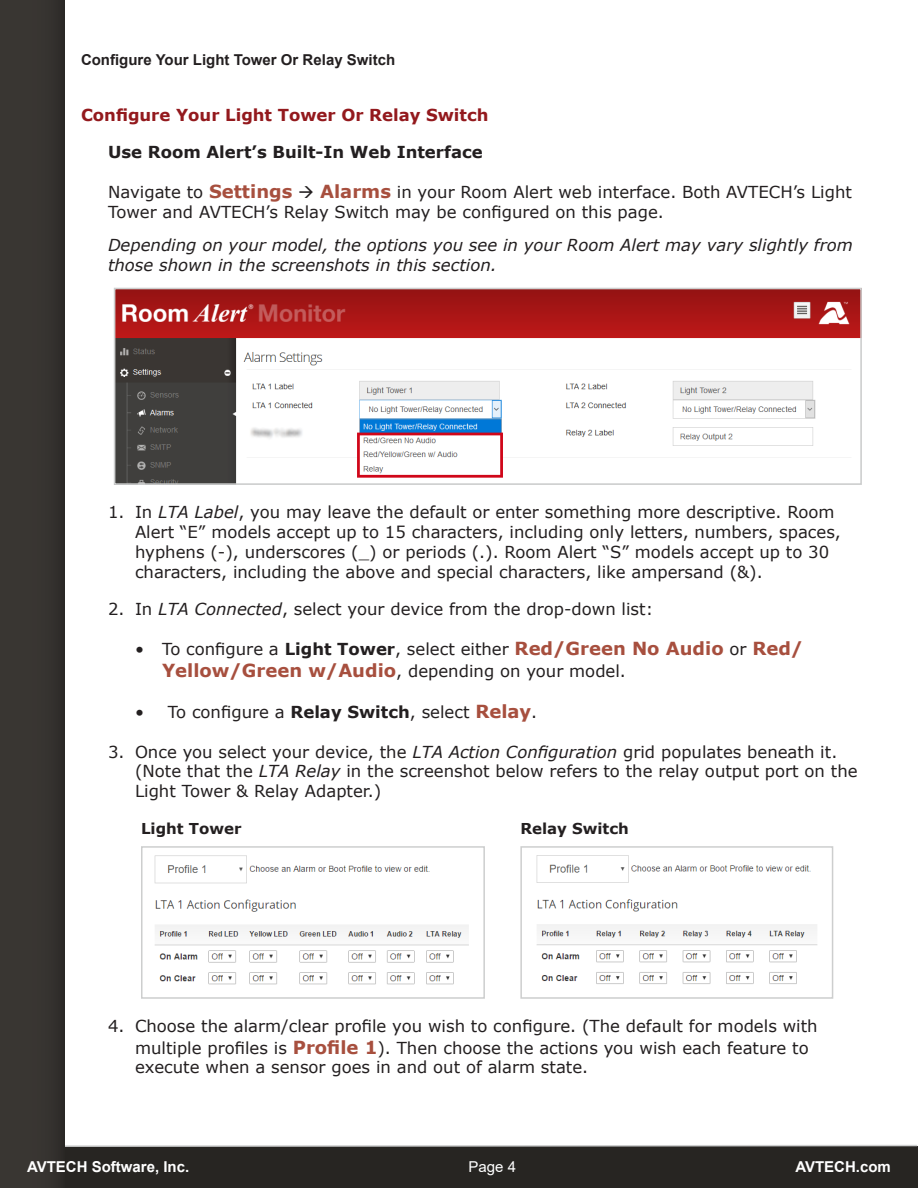
<style>
.page{position:relative;width:918px;height:1188px;background:#fff}
.page>*{position:absolute;margin:0;border:0;box-sizing:border-box;transform-origin:0 0}
.Body_Para_Indent{font:16.5px/19.8px "Verdana";color:#231f20}
.Body_Para_Indent-2{font:italic 16.5px/19.8px "Verdana";color:#231f20}
.H1_Red{font:700 16.5px "Verdana";color:#93191d}
.H2_Black_Indent{font:700 16.5px "Verdana";color:#231f20}
.t1{font:700 15px "Arial";color:#231f20}
.t2{font:700 15px "Arial";color:#fff}
.Verdana_10_pt_Regula{font:700 15px "Verdana";color:#231f20}
.t3{font:15px "Arial";color:#fff}
.s1{font-weight:700;font-size:18px;color:#a74f3e}
.s2{font-style:italic}
.s3{font-weight:700}
</style>
<div class="page">
<div style="left:0;top:1146px;width:918px;height:42px;background:#272522"></div>
<svg style="left:65px;top:1144px;width:853px;height:3px"></svg>
<div style="left:0;top:0;width:65px;height:1188px;background:#393632"></div>
<img style="left:117px;top:291px;width:742px;height:191px">
<div style="left:114px;top:288px;width:748px;height:197px;border:2px solid #cdcece"></div>
<img style="left:154px;top:855px;width:315px;height:130px">
<div style="left:141px;top:846px;width:344px;height:153px;border:2px solid #cdcece"></div>
<img style="left:536px;top:855px;width:282px;height:129px">
<div style="left:520px;top:846px;width:313px;height:153px;border:2px solid #cdcece"></div>
<p class="t1" style="left:81px;top:49px;width:316px">Configure Your Light Tower Or Relay Switch</p>
<p class="H1_Red" style="left:81px;top:103px;width:409px">Configure Your Light Tower Or Relay Switch</p>
<p class="H2_Black_Indent" style="left:108px;top:141px;width:376px">Use Room Alert’s Built-In Web Interface</p>
<p class="Body_Para_Indent" style="left:108px;top:182px;width:746px">Navigate to <span class="s1">Settings</span> → <span class="s1">Alarms</span> in your Room Alert web interface. Both AVTECH’s Light<br>Tower and AVTECH’s Relay Switch may be configured on this page.</p>
<p class="Body_Para_Indent-2" style="left:108px;top:235px;width:746px">Depending on your model, the options you see in your Room Alert may vary slightly from those shown in the screenshots in this section.</p>
<p class="Body_Para_Indent" style="left:135px;top:502px;width:707px;text-indent:-27px">1. In <span class="s2">LTA Label</span>, you may leave the default or enter something more descriptive. Room Alert “E” models accept up to 15 characters, including only letters, numbers, spaces, hyphens (-), underscores (_) or periods (.). Room Alert “S” models accept up to 30 characters, including the above and special characters, like ampersand (&amp;).</p>
<p class="Body_Para_Indent" style="left:108px;top:599px;width:547px">2. In <span class="s2">LTA Connected</span>, select your device from the drop-down list:</p>
<p class="Body_Para_Indent" style="left:162px;top:638px;width:643px;line-height:21.6px;text-indent:-27px">• To configure a <span class="s3">Light Tower</span>, select either <span class="s1">Red/Green No Audio</span> or <span class="s1">Red/<br>Yellow/Green w/Audio</span>, depending on your model.</p>
<p class="Body_Para_Indent" style="left:135px;top:702px;width:404px">• To configure a <span class="s3">Relay Switch</span>, select <span class="s1">Relay</span>.</p>
<p class="Body_Para_Indent" style="left:135px;top:742px;width:724px;text-indent:-27px">3. Once you select your device, the <span class="s2">LTA Action Configuration</span> grid populates beneath it. (Note that the <span class="s2">LTA Relay</span> in the screenshot below refers to the relay output port on the<br>Light Tower &amp; Relay Adapter.)</p>
<p class="Verdana_10_pt_Regula" style="left:141px;top:818px;width:102px">Light Tower</p>
<p class="Verdana_10_pt_Regula" style="left:520px;top:818px;width:110px">Relay Switch</p>
<p class="Body_Para_Indent" style="left:135px;top:1015px;width:684px;line-height:21.6px;text-indent:-27px">4. Choose the alarm/clear profile you wish to configure. (The default for models with multiple profiles is <span class="s1">Profile 1</span>). Then choose the actions you wish each feature to</p>
<p class="Body_Para_Indent" style="left:135px;top:1057px;width:455px">execute when a sensor goes in and out of alarm state.</p>
<p class="t2" style="left:27px;top:1156px;width:164px">AVTECH Software, Inc.</p>
<p class="t3" style="left:469px;top:1156px;width:49px">Page 4</p>
<p class="t2" style="left:795px;top:1156px;width:97px">AVTECH.com</p>
</div>
